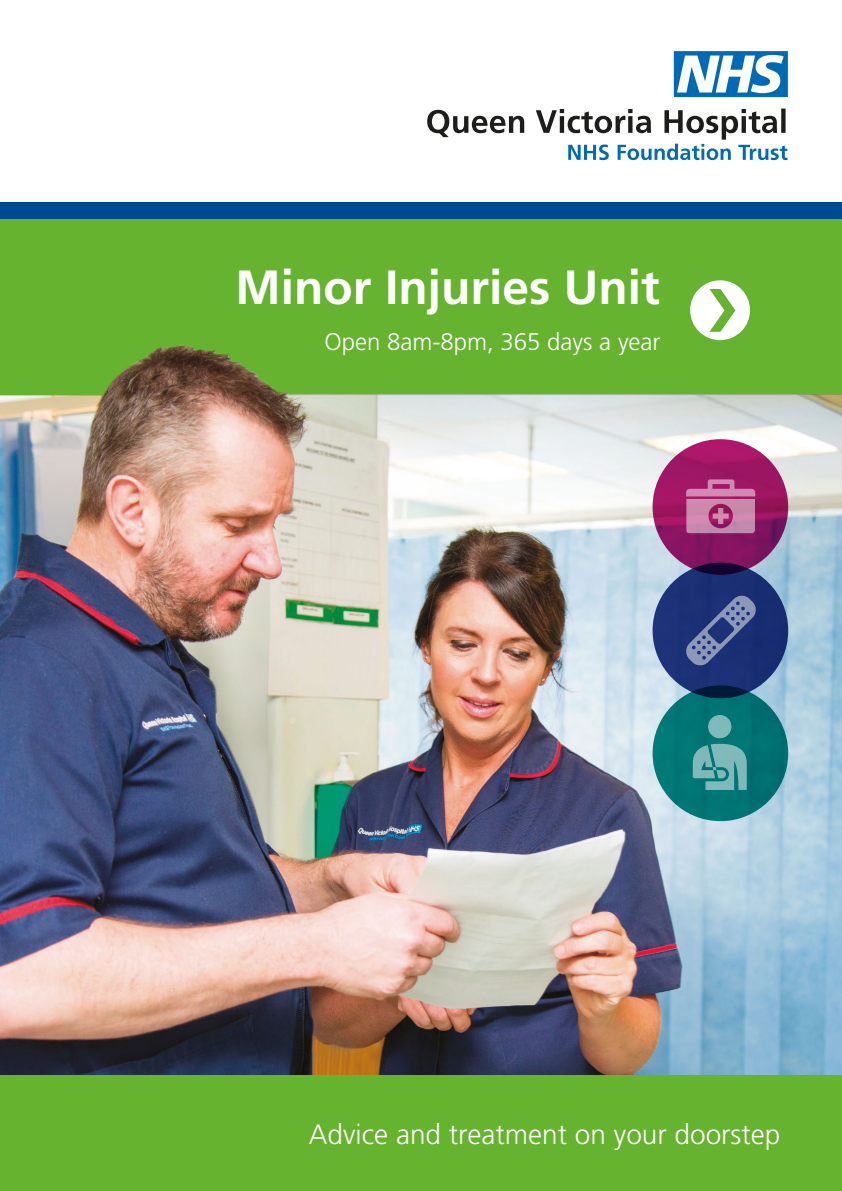
<style>
.page{position:relative;width:842px;height:1191px;background:#fff}
.page>*{position:absolute;margin:0;border:0;box-sizing:border-box;transform-origin:0 0}
.t1{font:700 48px "Frutiger LT Std";color:#fff}
.t2{font:300 28px "Frutiger LT Std";color:#fff}
.t3{font:300 24px "Frutiger LT Std";color:#fff}
</style>
<div class="page">
<div style="left:0;top:202px;width:842px;height:17px;background:#004a93"></div>
<div style="left:0;top:219px;width:842px;height:182px;background:#65b32e"></div>
<svg style="left:690px;top:280px;width:60px;height:42px"></svg>
<img style="left:0;top:322px;width:842px;height:753px">
<div style="left:0;top:1075px;width:842px;height:116px;background:#65b32e"></div>
<svg style="left:653px;top:439px;width:135px;height:136px;background:#951562"></svg>
<svg style="left:653px;top:562px;width:135px;height:136px;background:#1a2d71"></svg>
<svg style="left:653px;top:685px;width:135px;height:136px;background:#006f71"></svg>
<div style="left:708px;top:715px;width:23px;height:23px;background:#7fbaba;border-radius:50%"></div>
<svg style="left:693px;top:743px;width:54px;height:47px;background:#5aa5a5"></svg>
<svg style="left:686px;top:479px;width:69px;height:54px;background:#be6999"></svg>
<svg style="left:685px;top:595px;width:71px;height:71px;background:#3d4f89"></svg>
<svg style="left:427px;top:109px;width:360px;height:51px"></svg>
<svg style="left:674px;top:51px;width:114px;height:46px"></svg>
<h1 class="t1" style="left:236px;top:259px;width:426px">Minor Injuries Unit</h1>
<p class="t3" style="left:324px;top:328px;width:338px">Open 8am-8pm, 365 days a year</p>
<p class="t2" style="left:309px;top:1118px;width:473px">Advice and treatment on your doorstep</p>
</div>
